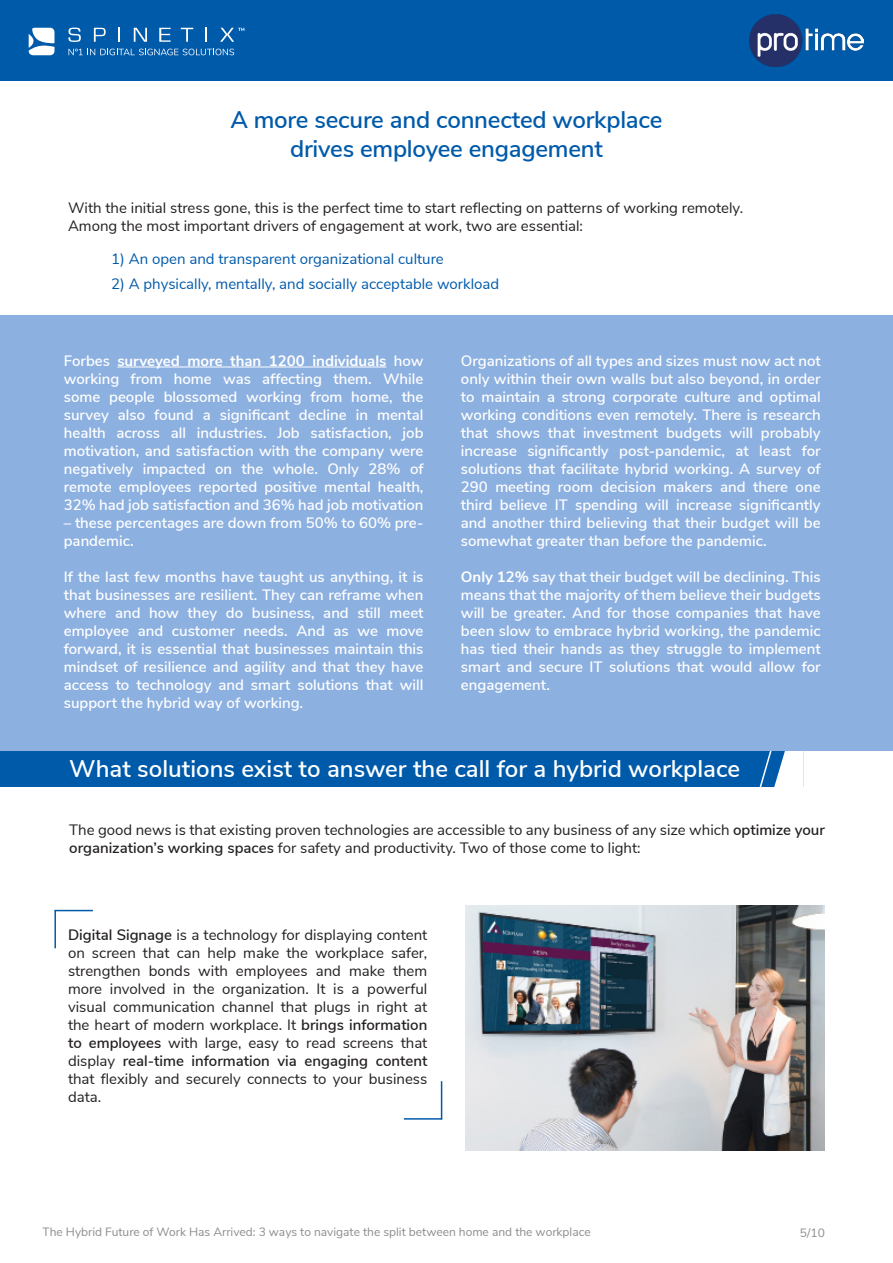
<style>
.page{position:relative;width:893px;height:1263px;background:#fff}
.page>*{position:absolute;margin:0;border:0;box-sizing:border-box;transform-origin:0 0}
.t1{font:600 24px "Nunito Sans";letter-spacing:-.01em;color:#005aaa}
.t2{font:600 24px "Nunito Sans";color:#fff}
.t3{font:600 15px/18px "Nunito Sans";color:#fff;text-align:justify}
.t4{font:15px/18px "Nunito Sans";color:#231f20}
.t5{font:15px "Nunito Sans";color:#005aaa}
.t6{font:12px "Nunito Sans";color:#8a8c8f}
.s1{font-weight:700}
.s2{font-weight:600}
</style>
<div class="page">
<div style="left:0;top:0;width:893px;height:81px;background:#005aaa"></div>
<svg style="left:69px;top:49px;width:165px;height:6px"></svg>
<svg style="left:68px;top:28px;width:13px;height:14px"></svg>
<svg style="left:94px;top:28px;width:12px;height:14px"></svg>
<svg style="left:134px;top:28px;width:13px;height:14px"></svg>
<svg style="left:159px;top:28px;width:12px;height:14px"></svg>
<svg style="left:181px;top:28px;width:12px;height:14px"></svg>
<svg style="left:118px;top:28px;width:2px;height:14px"></svg>
<svg style="left:206px;top:28px;width:1px;height:14px"></svg>
<svg style="left:220px;top:28px;width:24px;height:14px"></svg>
<svg style="left:29px;top:28px;width:25px;height:27px"></svg>
<img style="left:750px;top:14px;width:113px;height:53px">
<div style="left:0;top:750px;width:803px;height:37px;background:#005aaa"></div>
<svg style="left:737px;top:750px;width:67px;height:37px"></svg>
<img style="left:466px;top:905px;width:359px;height:245px">
<div style="left:0;top:315px;width:893px;height:435px;background:#8cb0e0"></div>
<hr style="left:117px;top:367px;width:269px;height:1px;background:#fff">
<hr style="left:54px;top:910px;width:2px;height:38px;background:#005aaa">
<hr style="left:55px;top:910px;width:38px;height:1px;background:#005aaa">
<hr style="left:441px;top:1081px;width:1px;height:38px;background:#005aaa">
<hr style="left:404px;top:1118px;width:38px;height:1px;background:#005aaa">
<p class="t1" style="left:230px;top:103px;width:434px">A more secure and connected workplace</p>
<p class="t1" style="left:290px;top:131px;width:314px">drives employee engagement</p>
<p class="t4" style="left:68px;top:198px;width:677px">With the initial stress gone, this is the perfect time to start reflecting on patterns of working remotely.</p>
<p class="t4" style="left:68px;top:216px;width:516px">Among the most important drivers of engagement at work, two are essential:</p>
<p class="t5" style="left:111px;top:248px;width:334px">1) An open and transparent organizational culture</p>
<p class="t5" style="left:111px;top:272px;width:389px">2) A physically, mentally, and socially acceptable workload</p>
<p class="t3" style="left:64px;top:351px;width:361px">Forbes <span class="s1">surveyed more than 1200 individuals</span> how working from home was affecting them. While some people blossomed working from home, the survey also found a significant decline in mental health across all industries. Job satisfaction, job motivation, and satisfaction with the company were negatively impacted on the whole. Only 28% of remote employees reported positive mental health, 32% had job satisfaction and 36% had job motivation</p>
<p class="t3" style="left:64px;top:513px;width:361px">– these percentages are down from 50% to 60% pre&shy;pandemic.</p>
<p class="t3" style="left:64px;top:567px;width:361px">If the last few months have taught us anything, it is that businesses are resilient. They can reframe when where and how they do business, and still meet employee and customer needs. And as we move forward, it is essential that businesses maintain this mindset of resilience and agility and that they have access to technology and smart solutions that will support the hybrid way of working.</p>
<p class="t3" style="left:461px;top:351px;width:361px">Organizations of all types and sizes must now act not only within their own walls but also beyond, in order to maintain a strong corporate culture and optimal working conditions even remotely. There is research that shows that investment budgets will probably increase significantly post-pandemic, at least for solutions that facilitate hybrid working. A survey of 290 meeting room decision makers and there one third believe IT spending will increase significantly and another third believing that their budget will be somewhat greater than before the pandemic.</p>
<p class="t3" style="left:461px;top:567px;width:361px"><span class="s1">Only 12%</span> say that their budget will be declining. This means that the majority of them believe their budgets will be greater. And for those companies that have been slow to embrace hybrid working, the pandemic has tied their hands as they struggle to implement smart and secure IT solutions that would allow for engagement.</p>
<p class="t2" style="left:69px;top:751px;width:672px">What solutions exist to answer the call for a hybrid workplace</p>
<p class="t4" style="left:69px;top:820px;width:757px">The good news is that existing proven technologies are accessible to any business of any size which <span class="s2">optimize your organization’s working spaces</span> for safety and productivity. Two of those come to light:</p>
<p class="t4" style="left:68px;top:925px;width:361px;text-align:justify"><span class="s2">Digital Signage</span> is a technology for displaying content on screen that can help make the workplace safer, strengthen bonds with employees and make them more involved in the organization. It is a powerful visual communication channel that plugs in right at the heart of modern workplace. It <span class="s2">brings information to employees</span> with large, easy to read screens that display <span class="s2">real-time information via engaging content </span>that flexibly and securely connects to your business data.</p>
<p class="t6" style="left:43px;top:1223px;width:550px">The Hybrid Future of Work Has Arrived: 3 ways to navigate the split between home and the workplace</p>
<p class="t6" style="left:800px;top:1224px;width:26px">5/10</p>
</div>
